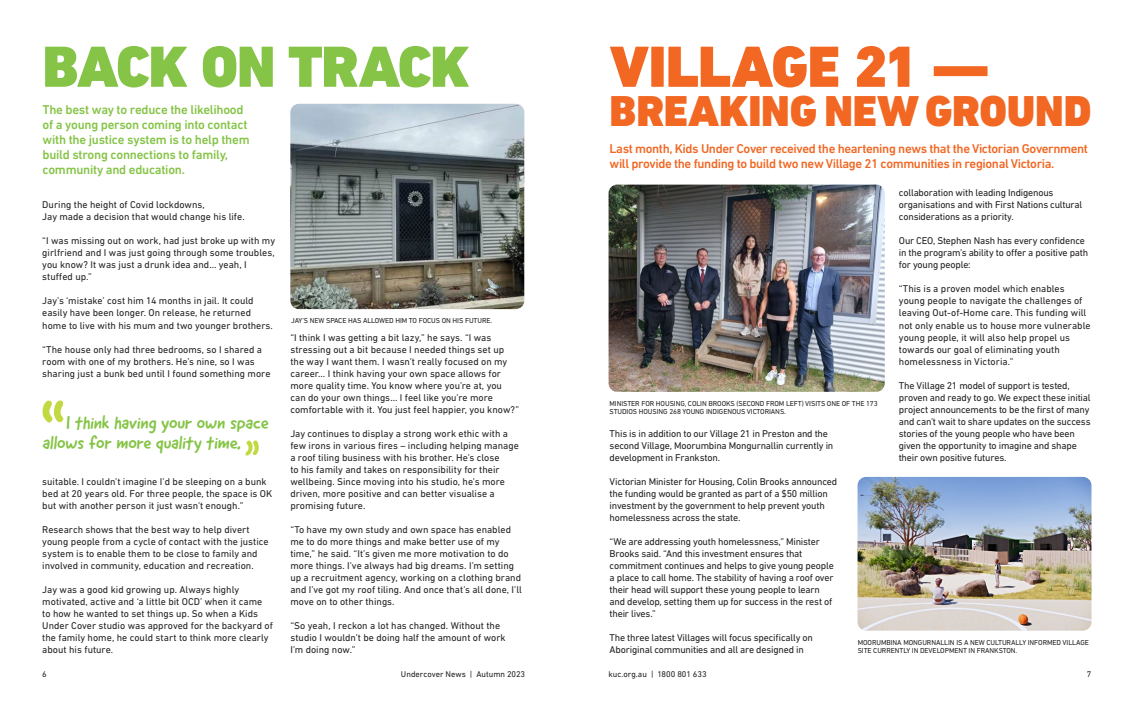
<style>
.page{position:relative;width:1134px;height:709px;background:#fff}
.page>*{position:absolute;margin:0;border:0;box-sizing:border-box;transform-origin:0 0}
.t1{font:900 59px "DIN Next LT Pro";letter-spacing:-.02em;color:#85c446}
.t2{font:900 59px "DIN Next LT Pro";letter-spacing:-.015em;color:#f26722}
.t3{font:900 44px "DIN Next LT Pro";letter-spacing:-.005em;color:#f26722}
.t4{font:18px/20px "Good Dog New";letter-spacing:-.01em;color:#85c446}
.t5{font:500 13px/15px "DIN Next LT Pro";letter-spacing:-.03em;color:#f26722}
.t6{font:500 13px/15px "DIN Next LT Pro";letter-spacing:-.02em;color:#85c446}
.t7{font:10px/12px "DIN Next LT Pro";letter-spacing:-.005em;color:#231f20}
.t8{font:8.5px "DIN Next LT Pro";letter-spacing:-.005em;color:#231f20}
.t9{font:7.3px/8px "DIN Next LT Pro";letter-spacing:-.01em;color:#231f20}
</style>
<div class="page">
<img style="left:857px;top:477px;width:234px;height:153px">
<img style="left:609px;top:185px;width:276px;height:207px">
<img style="left:290px;top:104px;width:234px;height:205px">
<svg style="left:42px;top:400px;width:22px;height:23px"></svg>
<svg style="left:245px;top:440px;width:14px;height:15px"></svg>
<h1 class="t1" style="left:43px;top:31px;width:429px">BACK ON TRACK</h1>
<h1 class="t2" style="left:610px;top:31px;width:381px">VILLAGE 21 —</h1>
<h3 class="t6" style="left:43px;top:102px;width:206px">The best way to reduce the likelihood of a young person coming into contact</h3>
<h2 class="t3" style="left:610px;top:84px;width:484px">BREAKING NEW GROUND</h2>
<h3 class="t6" style="left:43px;top:132px;width:209px">with the justice system is to help them build strong connections to family, community and education.</h3>
<h3 class="t5" style="left:610px;top:141px;width:480px">Last month, Kids Under Cover received the heartening news that the Victorian Government will provide the funding to build two new Village 21 communities in regional Victoria.</h3>
<p class="t7" style="left:42px;top:199px;width:204px">During the height of Covid lockdowns,<br>Jay made a decision that would change his life.</p>
<p class="t7" style="left:42px;top:235px;width:234px">“I was missing out on work, had just broke up with my girlfriend and I was just going through some troubles, you know? It was just a drunk idea and… yeah, I stuffed up.”</p>
<p class="t7" style="left:42px;top:295px;width:232px">Jay’s ‘mistake’ cost him 14 months in jail. It could easily have been longer. On release, he returned home to live with his mum and two younger brothers.</p>
<p class="t7" style="left:42px;top:343px;width:230px">“The house only had three bedrooms, so I shared a room with one of my brothers. He’s nine, so I was sharing just a bunk bed until I found something more</p>
<h3 class="t4" style="left:43px;top:412px;width:228px;text-indent:24px">I think having your own space allows for more quality time.</h3>
<p class="t7" style="left:42px;top:475px;width:232px">suitable. I couldn’t imagine I’d be sleeping on a bunk bed at 20 years old. For three people, the space is OK but with another person it just wasn’t enough.”</p>
<p class="t7" style="left:42px;top:523px;width:228px">Research shows that the best way to help divert young people from a cycle of contact with the justice system is to enable them to be close to family and involved in community, education and recreation.</p>
<p class="t7" style="left:42px;top:583px;width:232px">Jay was a good kid growing up. Always highly motivated, active and ‘a little bit OCD’ when it came to how he wanted to set things up. So when a Kids Under Cover studio was approved for the backyard of the family home, he could start to think more clearly about his future.</p>
<p class="t9" style="left:291px;top:316px;width:202px">JAY’S NEW SPACE HAS ALLOWED HIM TO FOCUS ON HIS FUTURE.</p>
<p class="t7" style="left:290px;top:331px;width:230px">“I think I was getting a bit lazy,” he says. “I was stressing out a bit because I needed things set up the way I want them. I wasn’t really focused on my career… I think having your own space allows for more quality time. You know where you’re at, you can do your own things… I feel like you’re more comfortable with it. You just feel happier, you know?”</p>
<p class="t7" style="left:290px;top:427px;width:230px">Jay continues to display a strong work ethic with a few irons in various fires – including helping manage a roof tiling business with his brother. He’s close<br>to his family and takes on responsibility for their wellbeing. Since moving into his studio, he’s more driven, more positive and can better visualise a promising future.</p>
<p class="t7" style="left:290px;top:523px;width:233px">“To have my own study and own space has enabled me to do more things and make better use of my time,” he said. “It’s given me more motivation to do more things. I’ve always had big dreams. I’m setting up a recruitment agency, working on a clothing brand and I’ve got my roof tiling. And once that’s all done, I’ll move on to other things.</p>
<p class="t7" style="left:290px;top:619px;width:217px">“So yeah, I reckon a lot has changed. Without the studio I wouldn’t be doing half the amount of work<br>I’m doing now.”</p>
<p class="t7" style="left:899px;top:187px;width:185px">collaboration with leading Indigenous organisations and with First Nations cultural considerations as a priority.</p>
<p class="t7" style="left:899px;top:235px;width:191px">Our CEO, Stephen Nash has every confidence in the program’s ability to offer a positive path for young people:</p>
<p class="t7" style="left:899px;top:283px;width:193px">“This is a proven model which enables young people to navigate the challenges of leaving Out-of-Home care. This funding will not only enable us to house more vulnerable young people, it will also help propel us towards our goal of eliminating youth homelessness in Victoria.”</p>
<p class="t7" style="left:899px;top:379px;width:193px">The Village 21 model of support is tested, proven and ready to go. We expect these initial project announcements to be the first of many and can’t wait to share updates on the success stories of the young people who have been given the opportunity to imagine and shape their own positive futures.</p>
<p class="t9" style="left:609px;top:399px;width:270px">MINISTER FOR HOUSING, COLIN BROOKS (SECOND FROM LEFT) VISITS ONE OF THE 173<br>STUDIOS HOUSING 268 YOUNG INDIGENOUS VICTORIANS.</p>
<p class="t7" style="left:610px;top:427px;width:225px">This is in addition to our Village 21 in Preston and the second Village, Moorumbina Mongurnallin currently in development in Frankston.</p>
<p class="t7" style="left:610px;top:475px;width:229px">Victorian Minister for Housing, Colin Brooks announced the funding would be granted as part of a $50 million investment by the government to help prevent youth homelessness across the state.</p>
<p class="t7" style="left:610px;top:535px;width:226px">“We are addressing youth homelessness,” Minister Brooks said. “And this investment ensures that commitment continues and helps to give young people a place to call home. The stability of having a roof over their head will support these young people to learn and develop, setting them up for success in the rest of their lives.”</p>
<p class="t7" style="left:610px;top:631px;width:205px">The three latest Villages will focus specifically on<br>Aboriginal communities and all are designed in</p>
<p class="t9" style="left:858px;top:638px;width:233px">MOORUMBINA MONGURNALLIN IS A NEW CULTURALLY INFORMED VILLAGE<br>SITE CURRENTLY IN DEVELOPMENT IN FRANKSTON.</p>
<p class="t8" style="left:42px;top:669px;width:6px">6</p>
<p class="t8" style="left:401px;top:669px;width:126px">Undercover News | Autumn 2023</p>
<p class="t8" style="left:609px;top:669px;width:100px">kuc.org.au | 1800 801 633</p>
<p class="t8" style="left:1087px;top:669px;width:6px">7</p>
</div>
